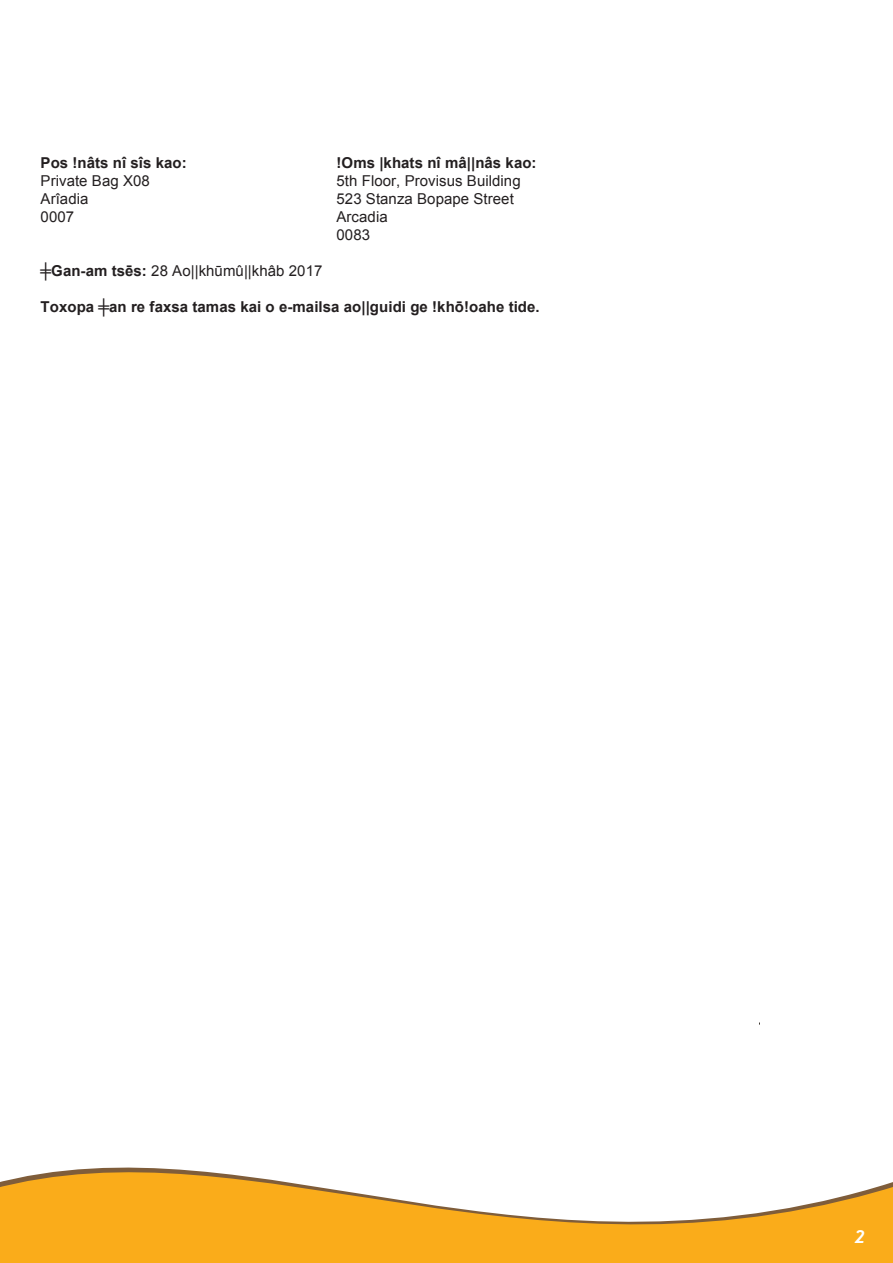
<style>
.page{position:relative;width:893px;height:1263px;background:#fff}
.page>*{position:absolute;margin:0;border:0;box-sizing:border-box;transform-origin:0 0}
.t1{font:italic 700 18px "Trebuchet";color:#fff}
.t2{font:15px/18px "Arial";letter-spacing:.005em;color:#231f20}
.t3{font:700 15px "Arial";letter-spacing:.005em;color:#231f20}
.s1{font-weight:700}
</style>
<div class="page">
<svg style="left:0;top:1167px;width:893px;height:96px;fill:#faac1a"></svg>
<p class="t3" style="left:41px;top:153px;width:148px">Pos !nâts nî sîs kao:</p>
<p class="t3" style="left:337px;top:153px;width:202px">!Oms |khats nî mâ||nâs kao:</p>
<p class="t2" style="left:41px;top:172px;width:111px">Private Bag X08</p>
<p class="t2" style="left:337px;top:172px;width:186px">5th Floor, Provisus Building</p>
<p class="t2" style="left:41px;top:190px;width:49px">Arîadia</p>
<p class="t2" style="left:337px;top:190px;width:179px">523 Stanza Bopape Street</p>
<p class="t2" style="left:41px;top:208px;width:35px">0007</p>
<p class="t2" style="left:336px;top:208px;width:53px">Arcadia<br>0083</p>
<p class="t2" style="left:41px;top:262px;width:283px"><span class="s1">╪Gan-am tsēs:</span> 28 Ao||khūmû||khâb 2017</p>
<p class="t3" style="left:41px;top:297px;width:501px">Toxopa ╪an re faxsa tamas kai o e-mailsa ao||guidi ge !khō!oahe tide.</p>
<p class="t1" style="left:854px;top:1226px;width:12px">2</p>
</div>
